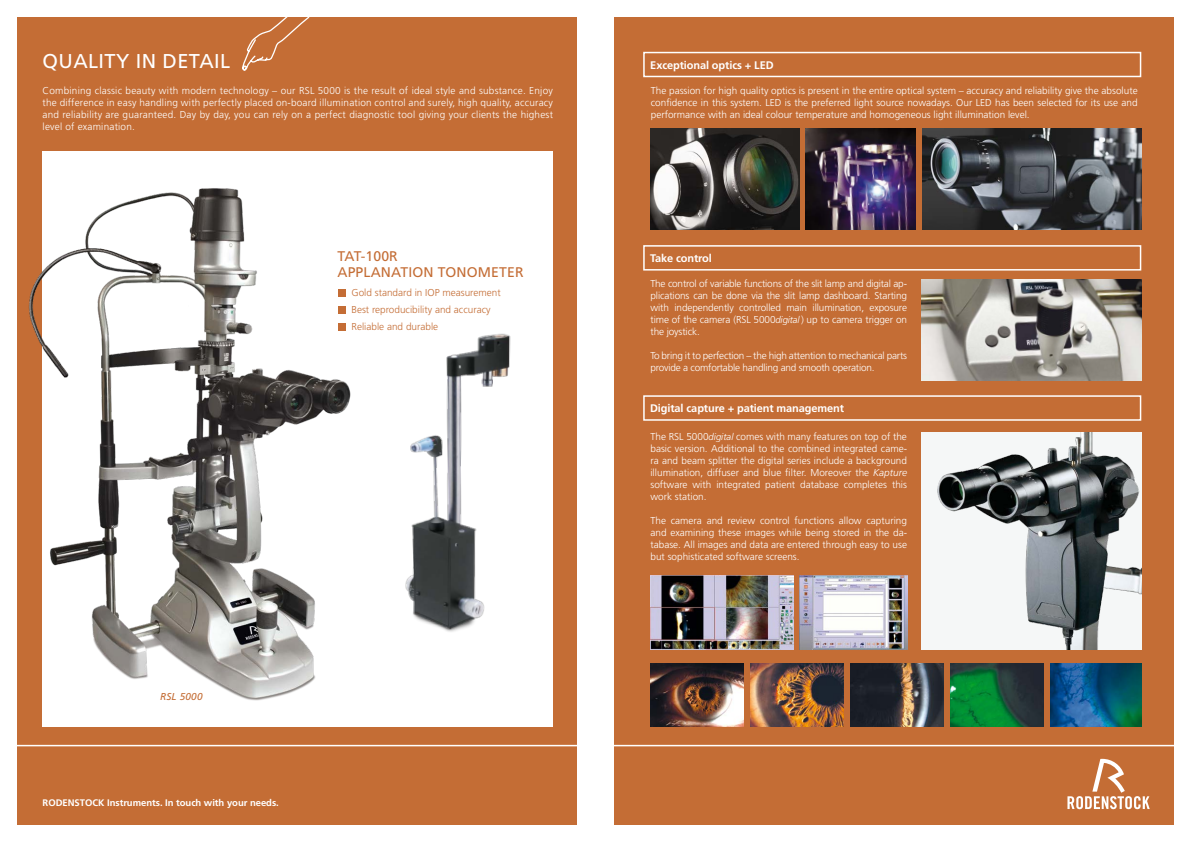
<style>
.page{position:relative;width:1191px;height:842px;background:#fff}
.page>*{position:absolute;margin:0;border:0;box-sizing:border-box;transform-origin:0 0}
.t1{font:20px "Frutiger";letter-spacing:.02em;color:#fff}
.t2{font:14px/16px "Frutiger";letter-spacing:.01em;color:#c46d35}
.t3{font:700 11px "Frutiger";letter-spacing:-.01em;color:#fff}
.t4{font:300 10px/12px "Frutiger";color:#fff;text-align:justify}
.t5{font:300 10px/12px "Frutiger";letter-spacing:-.02em;color:#fff}
.t6{font:300 10px/17px "Frutiger";color:#c46d35}
.t7{font:italic 10px "Frutiger";letter-spacing:.02em;color:#c46d35}
.t8{font:700 9.5px "Frutiger";letter-spacing:-.005em;color:#fff}
.s1{font-style:italic;font-size:9.5px}
.s2{font-style:italic}
</style>
<div class="page">
<div style="left:17px;top:17px;width:559px;height:808px;background:#c46d35"></div>
<div style="left:614px;top:17px;width:560px;height:808px;background:#c46d35"></div>
<img style="left:650px;top:576px;width:143px;height:74px">
<img style="left:800px;top:575px;width:107px;height:75px">
<img style="left:650px;top:663px;width:93px;height:63px">
<img style="left:750px;top:663px;width:93px;height:63px">
<img style="left:850px;top:663px;width:93px;height:63px">
<img style="left:950px;top:663px;width:93px;height:63px">
<img style="left:1050px;top:663px;width:91px;height:63px">
<img style="left:650px;top:128px;width:149px;height:101px">
<img style="left:922px;top:128px;width:219px;height:101px">
<img style="left:806px;top:128px;width:109px;height:101px">
<img style="left:921px;top:280px;width:220px;height:100px">
<img style="left:921px;top:432px;width:220px;height:218px">
<svg style="left:242px;top:17px;width:68px;height:54px"></svg>
<hr style="left:0;top:745px;width:1191px;height:1px;background:#fff">
<svg style="left:1067px;top:759px;width:82px;height:50px"></svg>
<div style="left:643px;top:52px;width:498px;height:25px;border:2px solid #fff"></div>
<div style="left:643px;top:245px;width:498px;height:26px;border:2px solid #fff"></div>
<div style="left:643px;top:395px;width:498px;height:26px;border:2px solid #fff"></div>
<div style="left:43px;top:151px;width:510px;height:575px;background:#fff"></div>
<img style="left:28px;top:151px;width:287px;height:575px">
<img style="left:203px;top:300px;width:308px;height:356px">
<div style="left:338px;top:289px;width:8px;height:8px;background:#c46d35"></div>
<div style="left:338px;top:306px;width:8px;height:8px;background:#c46d35"></div>
<div style="left:338px;top:323px;width:8px;height:8px;background:#c46d35"></div>
<h1 class="t1" style="left:43px;top:50px;width:189px">QUALITY IN DETAIL</h1>
<p class="t4" style="left:43px;top:85px;width:512px">Combining classic beauty with modern technology – our RSL 5000 is the result of ideal style and substance. Enjoy the difference in easy handling with perfectly placed on-board illumination control and surely, high quality, accuracy and reliability are guaranteed. Day by day, you can rely on a perfect diagnostic tool giving your clients the highest level of examination.</p>
<p class="t4" style="left:651px;top:85px;width:488px">The passion for high quality optics is present in the entire optical system – accuracy and reliability give the absolute confidence in this system. LED is the preferred light source nowadays. Our LED has been selected for its use and performance with an ideal colour temperature and homogeneous light illumination level.</p>
<p class="t3" style="left:650px;top:58px;width:125px">Exceptional optics + LED</p>
<h2 class="t2" style="left:337px;top:248px;width:188px">TAT-100R<br>APPLANATION TONOMETER</h2>
<p class="t6" style="left:351px;top:284px;width:151px">Gold standard in IOP measurement<br>Best reproducibility and accuracy<br>Reliable and durable</p>
<p class="t7" style="left:160px;top:691px;width:44px">RSL 5000</p>
<p class="t8" style="left:43px;top:797px;width:238px">RODENSTOCK Instruments. In touch with your needs.</p>
<p class="t3" style="left:650px;top:252px;width:63px">Take control</p>
<p class="t4" style="left:650px;top:278px;width:258px">The control of variable functions of the slit lamp and digital ap&shy;plications can be done via the slit lamp dashboard. Starting with independently controlled main illumination, exposure time of the camera (RSL 5000<span class="s1">digital</span> ) up to camera trigger on the joystick.</p>
<p class="t5" style="left:650px;top:350px;width:258px">To bring it to perfection – the high attention to mechanical parts provide a comfortable handling and smooth operation.</p>
<p class="t3" style="left:650px;top:402px;width:195px">Digital capture + patient management</p>
<p class="t4" style="left:650px;top:430px;width:258px">The RSL 5000<span class="s1">digital</span> comes with many features on top of the basic version. Additional to the combined integrated came&shy;ra and beam splitter the digital series include a background illumination, diffuser and blue filter. Moreover the <span class="s2">Kapture </span>software with integrated patient database completes this work station.</p>
<p class="t4" style="left:650px;top:514px;width:258px">The camera and review control functions allow capturing and examining these images while being stored in the da&shy;tabase. All images and data are entered through easy to use but sophisticated software screens.</p>
</div>
